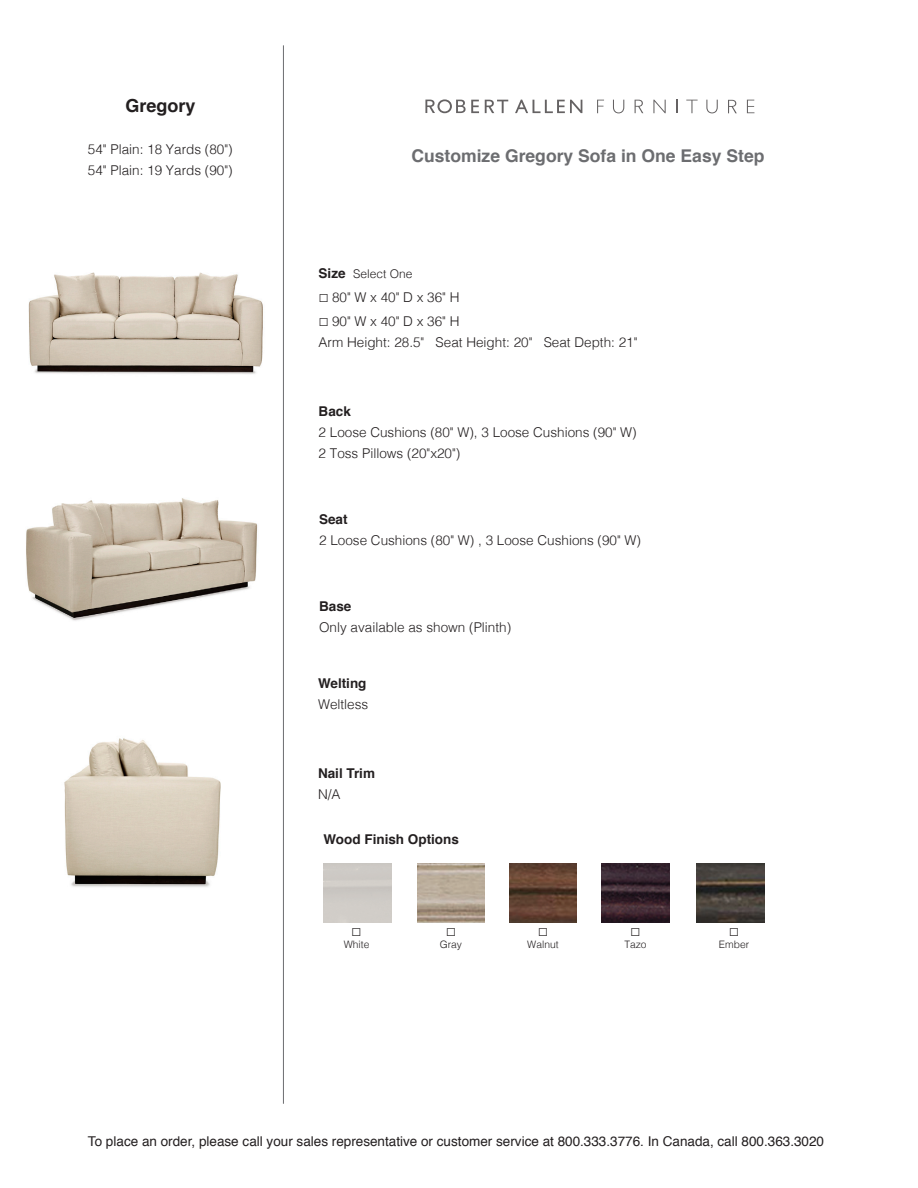
<style>
.page{position:relative;width:918px;height:1188px;background:#fff}
.page>*{position:absolute;margin:0;border:0;box-sizing:border-box;transform-origin:0 0}
.t1{font:700 18px "Helvetica";color:#231f20}
.t2{font:700 17.55px "Helvetica";color:#6c6d70}
.t3{font:300 13.5px "Helvetica";color:#231f20}
.t4{font:13.5px "Helvetica";color:#231f20}
.t5{font:700 13.5px "Helvetica";color:#231f20}
.t6{font:300 12px "Helvetica";color:#231f20}
.t7{font:10.5px "Gill Sans";color:#231f20}
.t8{font:300 10.2px "Helvetica";color:#231f20}
.s1{font-weight:700;font-size:13.5px}
.s2{font-family:"Gill Sans";font-weight:400;font-size:10.5px}
</style>
<div class="page">
<hr style="left:283px;top:45px;width:1px;height:1059px;background:#6c6d70">
<svg style="left:515px;top:100px;width:67px;height:13px"></svg>
<svg style="left:485px;top:100px;width:23px;height:13px"></svg>
<svg style="left:425px;top:99px;width:54px;height:14px"></svg>
<svg style="left:597px;top:100px;width:7px;height:13px"></svg>
<svg style="left:613px;top:100px;width:11px;height:13px"></svg>
<svg style="left:653px;top:100px;width:13px;height:13px"></svg>
<svg style="left:676px;top:100px;width:1px;height:13px"></svg>
<svg style="left:686px;top:100px;width:12px;height:13px"></svg>
<svg style="left:706px;top:100px;width:12px;height:13px"></svg>
<svg style="left:747px;top:100px;width:7px;height:13px"></svg>
<svg style="left:728px;top:100px;width:9px;height:13px"></svg>
<svg style="left:635px;top:100px;width:8px;height:13px"></svg>
<img style="left:417px;top:863px;width:68px;height:59px">
<img style="left:509px;top:863px;width:68px;height:59px">
<img style="left:602px;top:863px;width:67px;height:59px">
<img style="left:697px;top:863px;width:67px;height:59px">
<img style="left:26px;top:498px;width:232px;height:123px">
<img style="left:28px;top:272px;width:235px;height:102px">
<img style="left:64px;top:738px;width:157px;height:149px">
<p class="t1" style="left:125px;top:91px;width:72px">Gregory</p>
<p class="t3" style="left:88px;top:138px;width:146px">54" Plain: 18 Yards (80")</p>
<p class="t3" style="left:88px;top:159px;width:146px">54" Plain: 19 Yards (90")</p>
<p class="t2" style="left:411px;top:142px;width:355px">Customize Gregory Sofa in One Easy Step</p>
<p class="t6" style="left:319px;top:263px;width:95px"><span class="s1">Size</span> Select One</p>
<p class="t3" style="left:319px;top:285px;width:142px"><span class="s2">◻</span> 80" W x 40" D x 36" H</p>
<p class="t3" style="left:319px;top:309px;width:142px"><span class="s2">◻</span> 90" W x 40" D x 36" H</p>
<p class="t3" style="left:319px;top:330px;width:320px">Arm Height: 28.5" Seat Height: 20" Seat Depth: 21"</p>
<p class="t5" style="left:319px;top:400px;width:34px">Back</p>
<p class="t3" style="left:319px;top:421px;width:320px">2 Loose Cushions (80" W), 3 Loose Cushions (90" W)</p>
<p class="t3" style="left:319px;top:442px;width:143px">2 Toss Pillows (20"x20")</p>
<p class="t5" style="left:319px;top:508px;width:30px">Seat</p>
<p class="t3" style="left:319px;top:529px;width:323px">2 Loose Cushions (80" W) , 3 Loose Cushions (90" W)</p>
<p class="t5" style="left:319px;top:596px;width:34px">Base</p>
<p class="t3" style="left:319px;top:616px;width:194px">Only available as shown (Plinth)</p>
<p class="t5" style="left:318px;top:672px;width:50px">Welting</p>
<p class="t3" style="left:318px;top:693px;width:52px">Weltless</p>
<p class="t5" style="left:318px;top:762px;width:59px">Nail Trim</p>
<p class="t3" style="left:318px;top:783px;width:24px">N/A</p>
<p class="t5" style="left:323px;top:829px;width:137px">Wood Finish Options</p>
<p class="t7" style="left:351px;top:926px;width:12px">◻</p>
<p class="t8" style="left:344px;top:936px;width:27px">White</p>
<p class="t7" style="left:446px;top:926px;width:12px">◻</p>
<p class="t8" style="left:440px;top:936px;width:24px">Gray</p>
<p class="t7" style="left:538px;top:926px;width:12px">◻</p>
<p class="t8" style="left:527px;top:936px;width:33px">Walnut</p>
<p class="t7" style="left:630px;top:926px;width:12px">◻</p>
<p class="t8" style="left:624px;top:936px;width:24px">Tazo</p>
<p class="t7" style="left:729px;top:926px;width:12px">◻</p>
<p class="t8" style="left:719px;top:936px;width:32px">Ember</p>
<p class="t4" style="left:88px;top:1131px;width:738px">To place an order, please call your sales representative or customer service at 800.333.3776. In Canada, call 800.363.3020</p>
</div>
